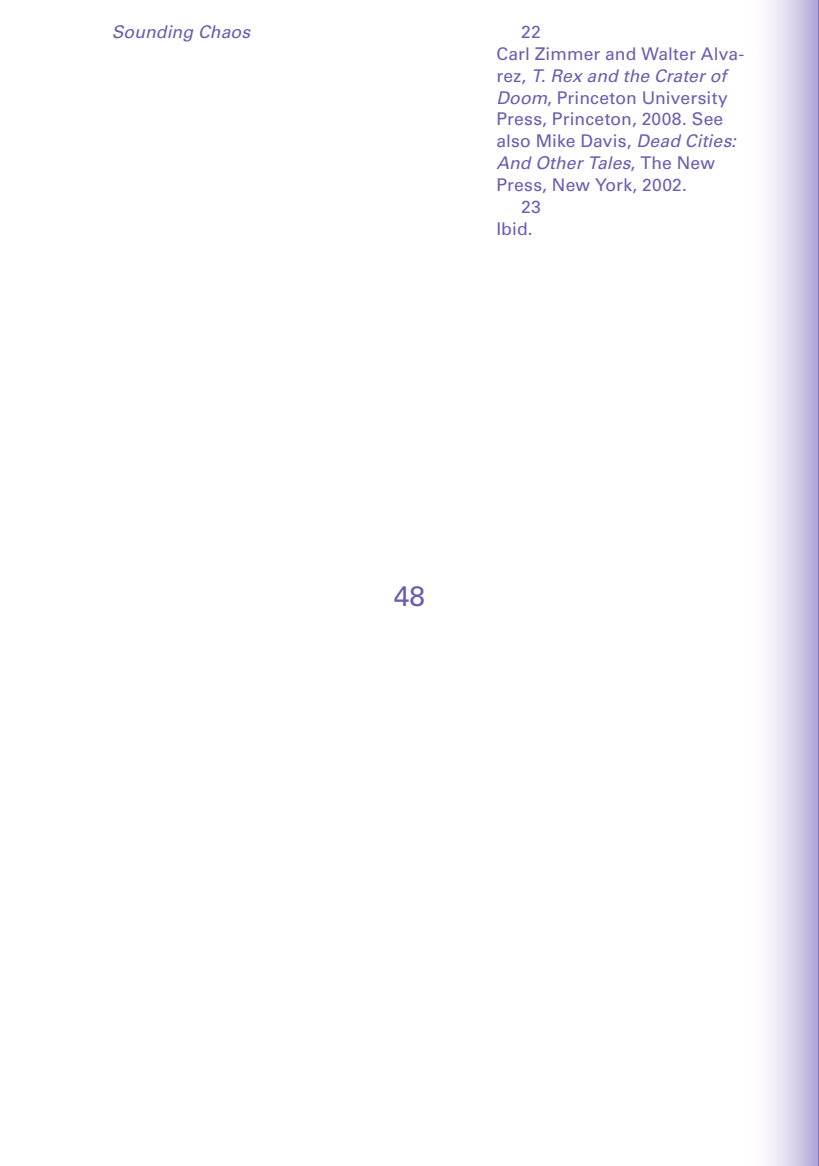
<style>
.page{position:relative;width:819px;height:1166px;background:#fff}
.page>*{position:absolute;margin:0;border:0;box-sizing:border-box;transform-origin:0 0}
.t1{font:28px "Univers LT";color:#6e5bb1}
.t2{font:17.5px "Univers LT";letter-spacing:.01em;color:#6e5bb1}
.t3{font:italic 17.5px "Univers LT";letter-spacing:.005em;color:#6e5bb1}
.s1{font-style:normal}
.s2{font-style:italic}
</style>
<div class="page">
<svg style="left:768px;top:0;width:51px;height:1166px;background:#d7cfe8"></svg>
<p class="t3" style="left:112px;top:21px;width:140px">Sounding Chaos</p>
<p class="t2" style="left:521px;top:21px;width:21px">22</p>
<p class="t2" style="left:496px;top:43px;width:249px">Carl Zimmer and Walter Alva-</p>
<p class="t3" style="left:496px;top:65px;width:231px"><span class="s1">rez,</span> T. Rex and the Crater of</p>
<p class="t2" style="left:496px;top:87px;width:233px"><span class="s2">Doom</span>, Princeton University</p>
<p class="t2" style="left:496px;top:109px;width:228px">Press, Princeton, 2008. See</p>
<p class="t2" style="left:496px;top:131px;width:241px">also Mike Davis, <span class="s2">Dead Cities:</span></p>
<p class="t3" style="left:496px;top:153px;width:220px">And Other Tales<span class="s1">, The New</span></p>
<p class="t2" style="left:496px;top:174px;width:192px">Press, New York, 2002.</p>
<p class="t2" style="left:521px;top:196px;width:21px">23</p>
<p class="t2" style="left:496px;top:218px;width:38px">Ibid.</p>
<h1 class="t1" style="left:394px;top:579px;width:33px">48</h1>
</div>
